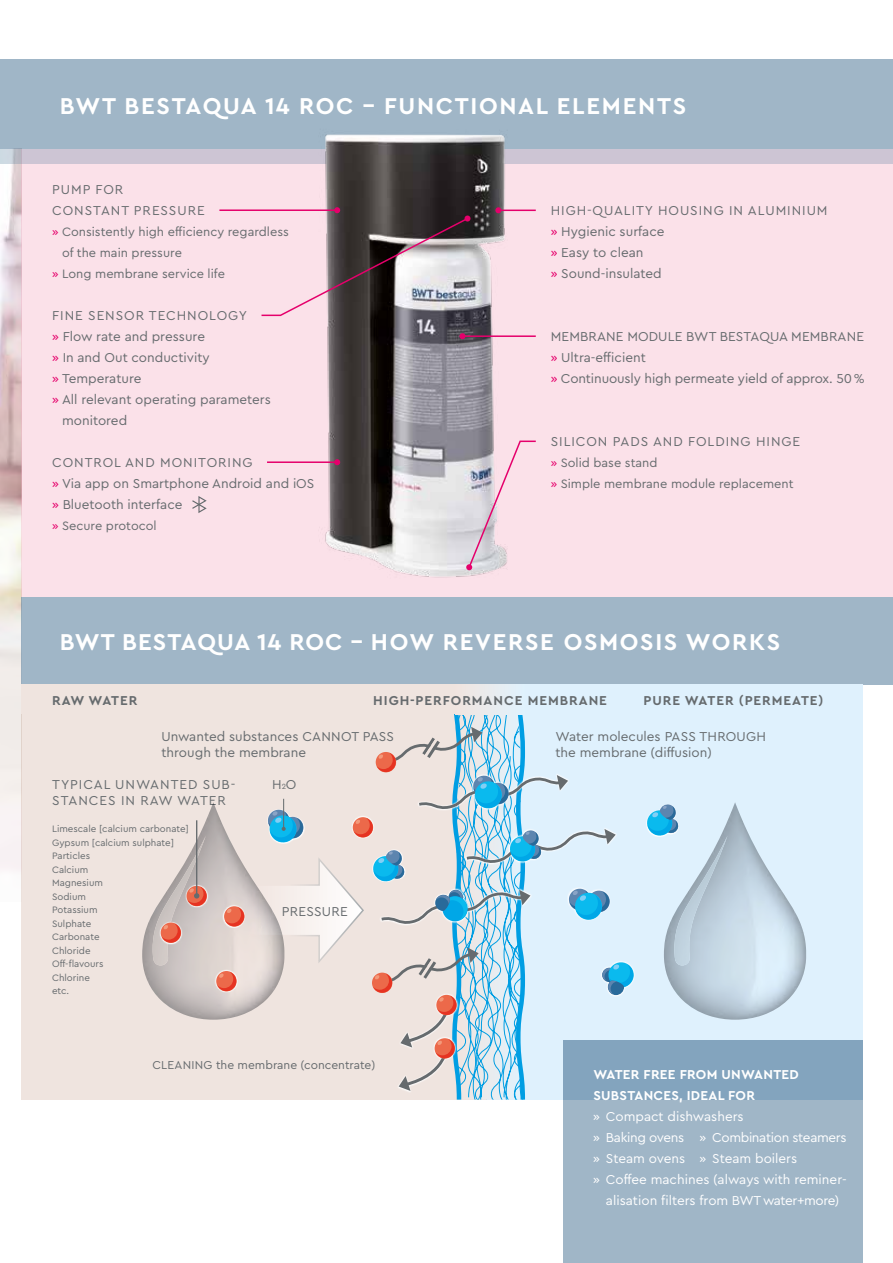
<style>
.page{position:relative;width:893px;height:1263px;background:#fff}
.page>*{position:absolute;margin:0;border:0;box-sizing:border-box;transform-origin:0 0}
.t1{font:700 24px "Cera PRO";letter-spacing:.07em;color:#fff}
.t2{font:13.5px/21px "Cera PRO";color:#666b6e}
.t3{font:13.5px "Cera PRO";color:#fff}
.t4{font:13.5px/16.5px "Cera PRO";letter-spacing:.07em;color:#666b6e}
.t5{font:700 13.5px "Cera PRO";letter-spacing:.07em;color:#666b6e}
.t6{font:700 13.5px/21px "Cera PRO";letter-spacing:.02em;color:#fff}
.t7{font:13.5px "Cera PRO";letter-spacing:-.025em;color:#fff}
.t8{font:13.5px "Cera PRO";letter-spacing:.02em;color:#666b6e}
.t9{font:700 13.5px "Cera PRO";letter-spacing:.035em;color:#666b6e}
.t10{font:12.75px/21px "Cera PRO";color:#666b6e}
.t11{font:12px "Cera PRO";color:#666b6e}
.t12{font:9.75px/13.5px "Cera PRO";color:#666b6e}
.s1{color:#e5006b}
.s2{font-size:7.8px}
</style>
<div class="page">
<img style="left:0;top:164px;width:21px;height:707px">
<div style="left:0;top:60px;width:893px;height:89px;background:#a0b6c7"></div>
<div style="left:21px;top:149px;width:872px;height:447px;background:#fbe1e9"></div>
<div style="left:0;top:149px;width:893px;height:15px;background:#cdc5d4"></div>
<img style="left:325px;top:134px;width:211px;height:444px">
<div style="left:21px;top:714px;width:466px;height:385px;background:#efe4df"></div>
<div style="left:487px;top:714px;width:376px;height:385px;background:#dff1fd"></div>
<svg style="left:646px;top:804px;width:33px;height:33px"></svg>
<hr style="left:219px;top:209px;width:118px;height:2px;background:#e5006b">
<svg style="left:260px;top:207px;width:210px;height:110px"></svg>
<hr style="left:267px;top:461px;width:70px;height:2px;background:#e5006b">
<svg style="left:334px;top:459px;width:6px;height:6px"></svg>
<img style="left:202px;top:802px;width:15px;height:28px">
<img style="left:142px;top:830px;width:75px;height:190px">
<img style="left:153px;top:836px;width:53px;height:129px">
<svg style="left:215px;top:969px;width:2px;height:24px"></svg>
<svg style="left:185px;top:884px;width:23px;height:23px"></svg>
<svg style="left:186px;top:886px;width:21px;height:20px"></svg>
<svg style="left:159px;top:921px;width:23px;height:23px"></svg>
<svg style="left:161px;top:922px;width:20px;height:21px"></svg>
<svg style="left:162px;top:923px;width:19px;height:20px"></svg>
<hr style="left:196px;top:820px;width:1px;height:76px;background:#666b6e">
<svg style="left:188px;top:887px;width:19px;height:19px"></svg>
<svg style="left:466px;top:440px;width:70px;height:130px"></svg>
<hr style="left:498px;top:210px;width:38px;height:1px;background:#e5006b">
<svg style="left:495px;top:207px;width:6px;height:6px"></svg>
<hr style="left:462px;top:335px;width:74px;height:2px;background:#e5006b">
<svg style="left:459px;top:333px;width:6px;height:6px"></svg>
<div style="left:563px;top:1040px;width:300px;height:223px;background:#a0b6c7"></div>
<div style="left:563px;top:1040px;width:300px;height:59px;background:#83a4be"></div>
<div style="left:21px;top:596px;width:872px;height:88px;background:#a0b6c7"></div>
<div style="left:21px;top:684px;width:466px;height:30px;background:#efe4df"></div>
<div style="left:487px;top:684px;width:376px;height:30px;background:#dff1fd"></div>
<svg style="left:217px;top:684px;width:418px;height:416px"></svg>
<img style="left:723px;top:802px;width:24px;height:28px">
<img style="left:664px;top:830px;width:142px;height:190px">
<img style="left:674px;top:836px;width:53px;height:129px">
<svg style="left:192px;top:496px;width:15px;height:17px"></svg>
<h1 class="t1" style="left:60px;top:90px;width:628px">BWT BESTAQUA 14 ROC – FUNCTIONAL ELEMENTS</h1>
<p class="t4" style="left:52px;top:179px;width:154px;line-height:21px">PUMP FOR<br>CONSTANT PRESSURE</p>
<p class="t10" style="left:52px;top:221px;width:238px"><span class="s1">»</span> Consistently high efficiency regardless</p>
<p class="t10" style="left:62px;top:242px;width:121px">of the main pressure</p>
<p class="t10" style="left:52px;top:263px;width:174px"><span class="s1">»</span> Long membrane service life</p>
<p class="t4" style="left:52px;top:307px;width:197px">FINE SENSOR TECHNOLOGY</p>
<p class="t2" style="left:52px;top:326px;width:154px"><span class="s1">»</span> Flow rate and pressure</p>
<p class="t2" style="left:52px;top:347px;width:159px"><span class="s1">»</span> In and Out conductivity</p>
<p class="t2" style="left:52px;top:368px;width:91px"><span class="s1">»</span> Temperature</p>
<p class="t2" style="left:52px;top:389px;width:220px"><span class="s1">»</span> All relevant operating parameters</p>
<p class="t2" style="left:62px;top:410px;width:67px">monitored</p>
<p class="t2" style="left:52px;top:452px;width:264px">CONTROL AND MONITORING<br><span class="s1">»</span> Via app on Smartphone Android and iOS <span class="s1">»</span> Bluetooth interface</p>
<p class="t10" style="left:52px;top:515px;width:106px"><span class="s1">»</span> Secure protocol</p>
<p class="t2" style="left:551px;top:200px;width:278px">HIGH-QUALITY HOUSING IN ALUMINIUM <span class="s1">»</span> Hygienic surface<br><span class="s1">»</span> Easy to clean<br><span class="s1">»</span> Sound-insulated</p>
<p class="t2" style="left:551px;top:326px;width:315px">MEMBRANE MODULE BWT BESTAQUA MEMBRANE <span class="s1">»</span> Ultra-efficient<br><span class="s1">»</span> Continuously high permeate yield of approx. 50 %</p>
<p class="t4" style="left:551px;top:433px;width:251px">SILICON PADS AND FOLDING HINGE</p>
<p class="t10" style="left:551px;top:452px;width:244px"><span class="s1">»</span> Solid base stand<br><span class="s1">»</span> Simple membrane module replacement</p>
<h1 class="t1" style="left:60px;top:625px;width:722px">BWT BESTAQUA 14 ROC – HOW REVERSE OSMOSIS WORKS</h1>
<p class="t9" style="left:52px;top:691px;width:87px">RAW WATER</p>
<p class="t5" style="left:373px;top:691px;width:235px">HIGH-PERFORMANCE MEMBRANE</p>
<p class="t5" style="left:643px;top:691px;width:182px">PURE WATER (PERMEATE)</p>
<p class="t2" style="left:161px;top:727px;width:234px;line-height:16.5px">Unwanted substances CANNOT PASS through the membrane</p>
<p class="t2" style="left:555px;top:727px;width:212px;line-height:16.5px">Water molecules PASS THROUGH the membrane (diffusion)</p>
<p class="t2" style="left:272px;top:773px;width:26px">H<span class="s2">2</span>O</p>
<p class="t4" style="left:52px;top:775px;width:185px">TYPICAL UNWANTED SUB-<br>STANCES IN RAW WATER</p>
<p class="t12" style="left:52px;top:822px;width:138px">Limescale [calcium carbonate]<br>Gypsum [calcium sulphate]<br>Particles<br>Calcium<br>Magnesium<br>Sodium<br>Potassium<br>Sulphate<br>Carbonate<br>Chloride<br>Off-flavours<br>Chlorine<br>etc.</p>
<p class="t8" style="left:282px;top:903px;width:68px">PRESSURE</p>
<p class="t11" style="left:152px;top:1056px;width:224px">CLEANING the membrane (concentrate)</p>
<p class="t6" style="left:593px;top:1063px;width:207px">WATER FREE FROM UNWANTED<br>SUBSTANCES, IDEAL FOR</p>
<p class="t3" style="left:593px;top:1107px;width:152px">» Compact dishwashers</p>
<p class="t7" style="left:593px;top:1128px;width:255px">» Baking ovens » Combination steamers</p>
<p class="t3" style="left:593px;top:1149px;width:206px">» Steam ovens » Steam boilers</p>
<p class="t3" style="left:593px;top:1170px;width:255px">» Coffee machines (always with reminer-</p>
<p class="t3" style="left:606px;top:1191px;width:235px">alisation filters from BWT water+more)</p>
</div>
